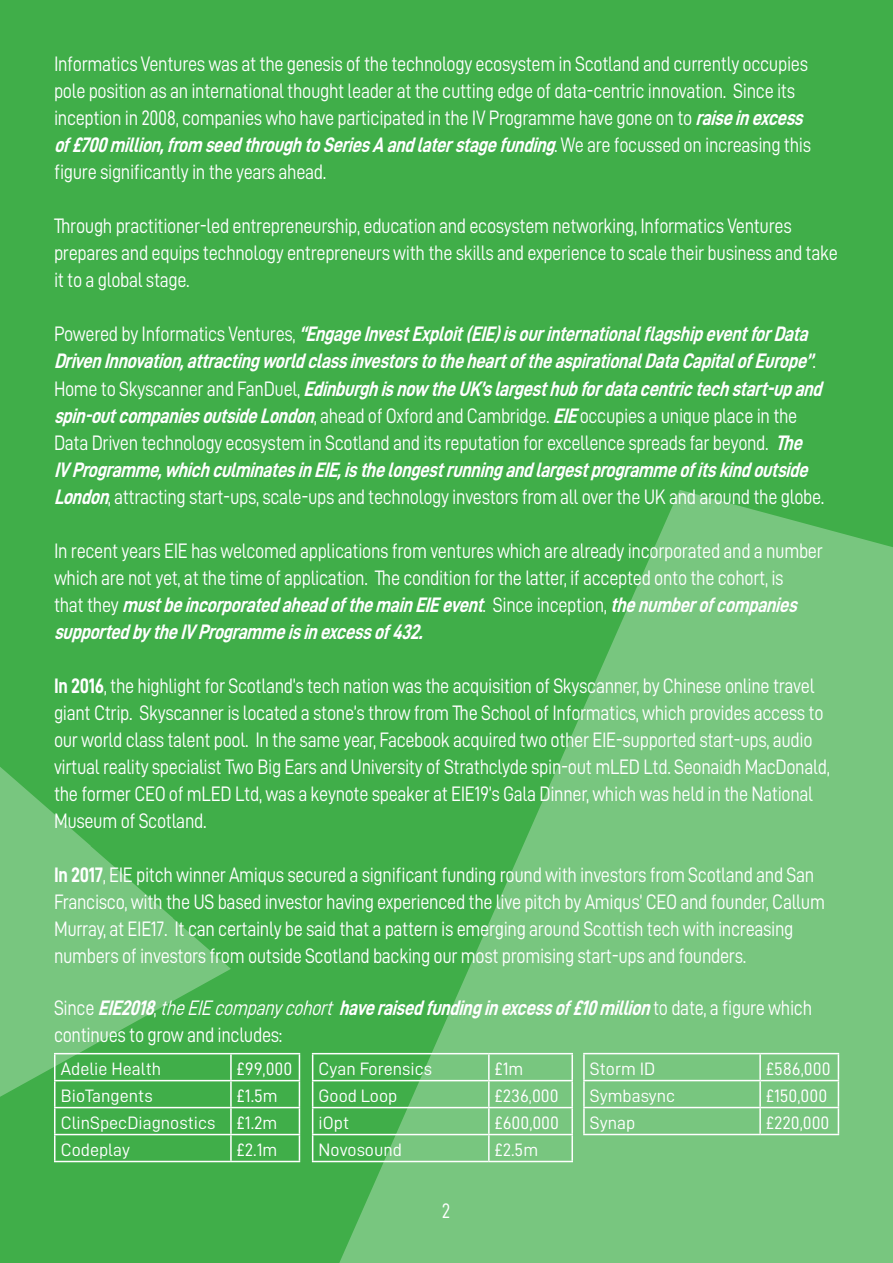
<style>
.page{position:relative;width:893px;height:1263px;background:#40ae49}
.page>*{position:absolute;margin:0;border:0;box-sizing:border-box;transform-origin:0 0}
.T_Cs___6_5pt{font:21px/27px "D DIN";letter-spacing:-.02em;color:#fff;scale:.87 1}
.T_Cs___6_5pt-2{font:italic 21px/27px "D DIN Bold";color:#fff;scale:.87 1}
.t1{font:18px "D DIN";color:#fff}
.s1{font-family:"D DIN Bold";font-style:italic}
.s2{font-family:"D DIN";font-style:normal}
.s3{font-family:"D DIN Bold"}
.s4{font-style:italic}
</style>
<div class="page">
<svg style="left:0;top:767px;width:273px;height:396px"></svg>
<svg style="left:334px;top:490px;width:559px;height:773px;fill:#78c67f"></svg>
<hr style="left:54px;top:1053px;width:177px;height:1px;background:#fff">
<hr style="left:54px;top:1054px;width:2px;height:26px;background:#fff">
<hr style="left:231px;top:1053px;width:69px;height:1px;background:#fff">
<hr style="left:230px;top:1054px;width:2px;height:26px;background:#fff">
<hr style="left:54px;top:1080px;width:177px;height:1px;background:#fff">
<hr style="left:54px;top:1081px;width:2px;height:26px;background:#fff">
<hr style="left:231px;top:1080px;width:69px;height:1px;background:#fff">
<hr style="left:230px;top:1081px;width:2px;height:26px;background:#fff">
<hr style="left:54px;top:1107px;width:177px;height:1px;background:#fff">
<hr style="left:54px;top:1108px;width:2px;height:26px;background:#fff">
<hr style="left:231px;top:1107px;width:69px;height:1px;background:#fff">
<hr style="left:230px;top:1108px;width:2px;height:26px;background:#fff">
<hr style="left:54px;top:1134px;width:177px;height:1px;background:#fff">
<hr style="left:54px;top:1135px;width:2px;height:26px;background:#fff">
<hr style="left:231px;top:1134px;width:69px;height:1px;background:#fff">
<hr style="left:230px;top:1135px;width:2px;height:26px;background:#fff">
<svg style="left:299px;top:1054px;width:1px;height:107px"></svg>
<hr style="left:54px;top:1161px;width:177px;height:1px;background:#fff">
<hr style="left:231px;top:1161px;width:69px;height:1px;background:#fff">
<hr style="left:583px;top:1053px;width:177px;height:1px;background:#fff">
<hr style="left:583px;top:1054px;width:2px;height:26px;background:#fff">
<hr style="left:760px;top:1053px;width:79px;height:1px;background:#fff">
<hr style="left:759px;top:1054px;width:2px;height:26px;background:#fff">
<hr style="left:583px;top:1080px;width:177px;height:1px;background:#fff">
<hr style="left:583px;top:1081px;width:2px;height:26px;background:#fff">
<hr style="left:760px;top:1080px;width:79px;height:1px;background:#fff">
<hr style="left:759px;top:1081px;width:2px;height:26px;background:#fff">
<hr style="left:583px;top:1107px;width:177px;height:1px;background:#fff">
<hr style="left:583px;top:1108px;width:2px;height:26px;background:#fff">
<hr style="left:760px;top:1107px;width:79px;height:1px;background:#fff">
<hr style="left:759px;top:1108px;width:2px;height:26px;background:#fff">
<svg style="left:838px;top:1054px;width:1px;height:80px"></svg>
<hr style="left:583px;top:1134px;width:177px;height:1px;background:#fff">
<hr style="left:760px;top:1134px;width:79px;height:1px;background:#fff">
<hr style="left:312px;top:1053px;width:177px;height:1px;background:#fff">
<hr style="left:489px;top:1053px;width:84px;height:1px;background:#fff">
<hr style="left:488px;top:1054px;width:2px;height:26px;background:#fff">
<hr style="left:571px;top:1054px;width:2px;height:26px;background:#fff">
<hr style="left:312px;top:1080px;width:177px;height:1px;background:#fff">
<hr style="left:489px;top:1080px;width:84px;height:1px;background:#fff">
<hr style="left:488px;top:1081px;width:2px;height:26px;background:#fff">
<hr style="left:571px;top:1081px;width:2px;height:26px;background:#fff">
<hr style="left:312px;top:1107px;width:177px;height:1px;background:#fff">
<hr style="left:489px;top:1107px;width:84px;height:1px;background:#fff">
<hr style="left:488px;top:1108px;width:2px;height:26px;background:#fff">
<hr style="left:571px;top:1108px;width:2px;height:26px;background:#fff">
<hr style="left:312px;top:1134px;width:177px;height:1px;background:#fff">
<svg style="left:312px;top:1054px;width:1px;height:107px"></svg>
<hr style="left:489px;top:1134px;width:84px;height:1px;background:#fff">
<hr style="left:488px;top:1135px;width:2px;height:26px;background:#fff">
<hr style="left:571px;top:1135px;width:2px;height:26px;background:#fff">
<hr style="left:312px;top:1161px;width:177px;height:1px;background:#fff">
<hr style="left:489px;top:1161px;width:84px;height:1px;background:#fff">
<p class="T_Cs___6_5pt" style="left:54px;top:50px;width:872px">Informatics Ventures was at the genesis of the technology ecosystem in Scotland and currently occupies pole position as an international thought leader at the cutting edge of data-centric innovation. Since its inception in 2008, companies who have participated in the IV Programme have gone on to <span class="s1">raiseinexcess of£700million,from seedthroughtoSeriesAandlaterstagefunding</span>. W e a r e f o c u s s e d o n i n c r e a s i n g t h i s figure significantly in the years ahead.</p>
<p class="T_Cs___6_5pt" style="left:54px;top:212px;width:902px">Through practitioner-led entrepreneurship, education and ecosystem networking, Informatics Ventures prepares and equips technology entrepreneurs with the skills and experience to scale their business and take it to a global stage.</p>
<p class="T_Cs___6_5pt-2" style="left:54px;top:320px;width:890px"><span class="s2">P o w e r e d b y I n f o r m a t i c s V e n t u r e s ,</span> “EngageInvestExploit(EIE)isourinternationalflagshipeventforData DrivenInnovation,attractingworldclassinvestorstotheheartoftheaspirationalDataCapitalofEurope”<span class="s2">.<br>H o m e t o S k y s c a n n e r a n d F a n D u e l ,</span> Edinburghisnow theUK’slargesthubfordatacentrictechstart-upand spin-outcompaniesoutsideLondon<span class="s2">, ahead of Oxford and Cambridge.</span> EIE<span class="s2">occupies a unique place in the Data Driven technology ecosystem in Scotland and its reputation for excellence spreads far beyond.</span> The IVProgramme,whichculminatesinEIE,isthelongestrunningandlargestprogrammeofitskindoutside London<span class="s2">, attracting start-ups, scale-ups and technology investors from all over the UK and around the globe.</span></p>
<p class="T_Cs___6_5pt" style="left:54px;top:536px;width:885px">In recent years EIE has welcomed applications from ventures which are already incorporated and a number which are not yet, at the time of application. The condition for the latter, if accepted onto the cohort, is<br>t h a t t h e y <span class="s1">mustbeincorporatedaheadofthemainEIEevent</span>. S i n c e i n c e p t i o n , <span class="s1">thenumberofcompanies supportedbytheIVProgrammeisinexcessof432.</span></p>
<p class="T_Cs___6_5pt" style="left:54px;top:671px;width:893px"><span class="s3">In 2016</span>, the highlight for Scotland’s tech nation was the acquisition of Skyscanner, by Chinese online travel giant Ctrip. Skyscanner is located a stone’s throw from The School of Informatics, which provides access to our world class talent pool. In the same year, Facebook acquired two other EIE-supported start-ups, audio virtual reality specialist Two Big Ears and University of Strathclyde spin-out mLED Ltd. Seonaidh MacDonald, the former CEO of mLED Ltd, was a keynote speaker at EIE19’s Gala Dinner, which was held in the National Museum of Scotland.</p>
<p class="T_Cs___6_5pt" style="left:54px;top:860px;width:888px"><span class="s3">In 2017</span>, EIE pitch winner Amiqus secured a significant funding round with investors from Scotland and San Francisco, with the US based investor having experienced the live pitch by Amiqus’ CEO and founder, Callum Murray, at EIE17. It can certainly be said that a pattern is emerging around Scottish tech with increasing numbers of investors from outside Scotland backing our most promising start-ups and founders.</p>
<p class="T_Cs___6_5pt" style="left:54px;top:994px;width:873px">S i n c e <span class="s1">EIE2018</span>, <span class="s4">theEIEcompanycohort</span> <span class="s1">haveraisedfundinginexcessof£10million</span>t o d a t e , a fi g u r e w h i c h continues to grow and includes:</p>
<p class="t1" style="left:61px;top:1058px;width:102px">Adelie Health</p>
<p class="t1" style="left:237px;top:1058px;width:57px">£99,000</p>
<p class="t1" style="left:61px;top:1085px;width:93px">BioTangents</p>
<p class="t1" style="left:237px;top:1085px;width:42px">£1.5m</p>
<p class="t1" style="left:61px;top:1112px;width:156px">ClinSpecDiagnostics</p>
<p class="t1" style="left:237px;top:1112px;width:42px">£1.2m</p>
<p class="t1" style="left:61px;top:1139px;width:71px">Codeplay</p>
<p class="t1" style="left:237px;top:1139px;width:42px">£2.1m</p>
<p class="t1" style="left:319px;top:1058px;width:115px">Cyan Forensics</p>
<p class="t1" style="left:495px;top:1058px;width:30px">£1m</p>
<p class="t1" style="left:319px;top:1085px;width:80px">Good Loop</p>
<p class="t1" style="left:495px;top:1085px;width:65px">£236,000</p>
<p class="t1" style="left:319px;top:1112px;width:32px">iOpt</p>
<p class="t1" style="left:495px;top:1112px;width:66px">£600,000</p>
<p class="t1" style="left:319px;top:1139px;width:85px">Novosound</p>
<p class="t1" style="left:495px;top:1139px;width:45px">£2.5m</p>
<p class="T_Cs___6_5pt" style="left:442px;top:1196px;width:11px">2</p>
<p class="t1" style="left:590px;top:1058px;width:67px">Storm ID</p>
<p class="t1" style="left:766px;top:1058px;width:66px">£586,000</p>
<p class="t1" style="left:590px;top:1085px;width:87px">Symbasync</p>
<p class="t1" style="left:766px;top:1085px;width:63px">£150,000</p>
<p class="t1" style="left:590px;top:1112px;width:47px">Synap</p>
<p class="t1" style="left:766px;top:1112px;width:65px">£220,000</p>
</div>
